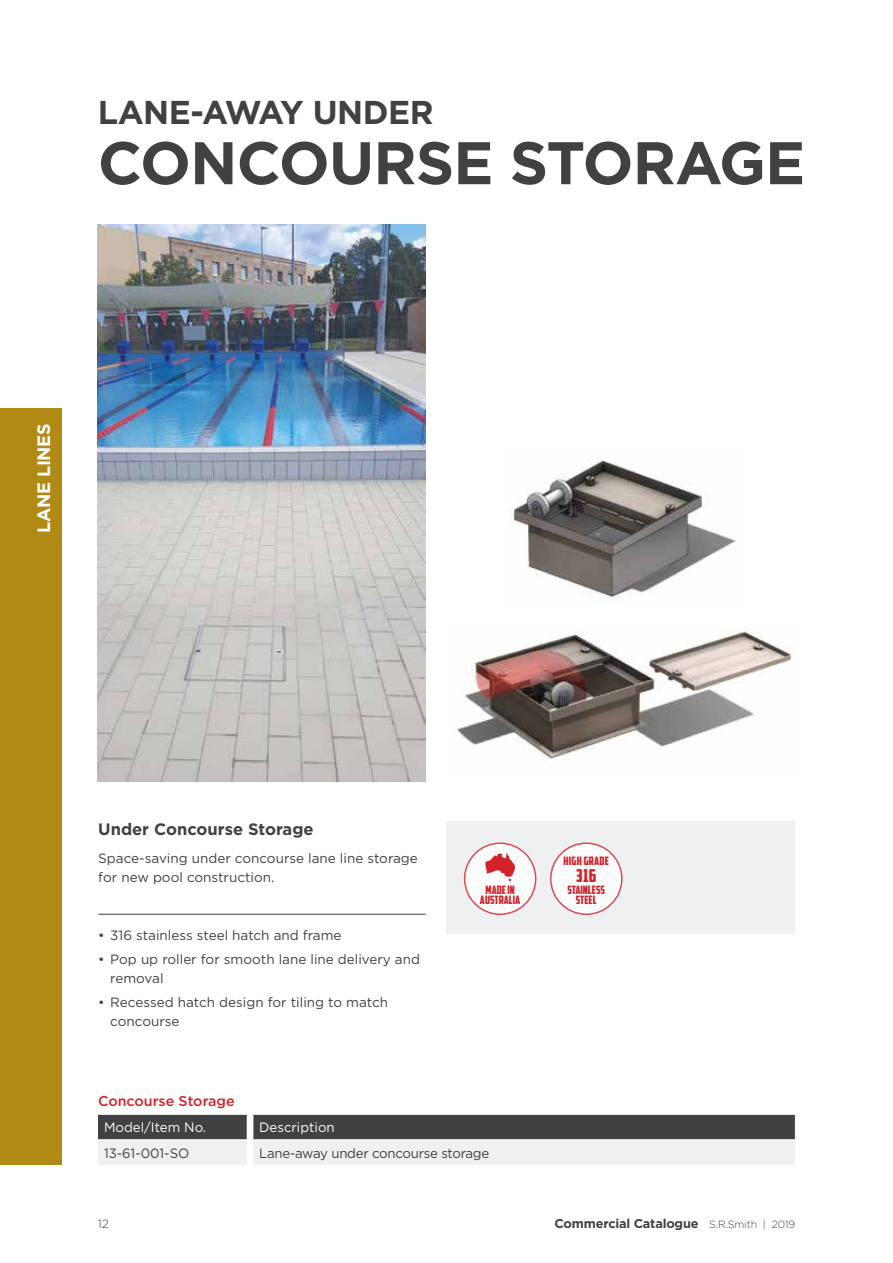
<style>
.page{position:relative;width:893px;height:1263px;background:#fff}
.page>*{position:absolute;margin:0;border:0;box-sizing:border-box;transform-origin:0 0}
.t1{font:700 60px "Gotham";letter-spacing:-.015em;color:#414042}
.t2{font:700 33px "Gotham";letter-spacing:-.015em;color:#414042}
.t3{font:700 18px "Gotham";letter-spacing:-.015em;color:#fff}
.t4{font:18px "American Captain";color:#d2232a}
.t5{font:700 16.5px "Gotham";color:#414042}
.t6{font:500 14.25px "Gotham";color:#d2232a}
.t7{font:13.5px/19.5px "Gotham";color:#414042}
.t8{font:13.5px "Gotham";letter-spacing:-.02em;color:#414042}
.t9{font:13.5px "Gotham";color:#fff}
.t10{font:700 12.75px "Gotham";letter-spacing:-.015em;color:#414042}
.t11{font:300 12px "Gotham";color:#414042}
.t12{font:11.7px/10.5px "American Captain";color:#d2232a;text-align:center}
.t13{font:11.7px "American Captain";letter-spacing:.02em;color:#d2232a}
.s1{font-weight:300;font-size:10.5px}
</style>
<div class="page">
<div style="left:446px;top:821px;width:349px;height:113px;background:#eef0f2"></div>
<div style="left:465px;top:843px;width:71px;height:71px;background:#fff;border-radius:50%"></div>
<div style="left:464px;top:842px;width:72px;height:73px;border:2px solid #d2232a;border-radius:50%"></div>
<svg style="left:485px;top:853px;width:30px;height:28px"></svg>
<div style="left:551px;top:843px;width:71px;height:71px;background:#fff;border-radius:50%"></div>
<div style="left:550px;top:842px;width:73px;height:73px;border:2px solid #d2232a;border-radius:50%"></div>
<div style="left:0;top:408px;width:62px;height:757px;background:#b18915"></div>
<svg style="left:98px;top:1114px;width:698px;height:51px;background:#9d9d9f"></svg>
<img style="left:98px;top:225px;width:328px;height:557px">
<img style="left:456px;top:631px;width:336px;height:130px">
<img style="left:512px;top:460px;width:224px;height:143px">
<hr style="left:98px;top:914px;width:328px;height:1px;background:#414042">
<h2 class="t2" style="left:98px;top:91px;width:337px">LANE-AWAY UNDER</h2>
<h1 class="t1" style="left:98px;top:123px;width:709px">CONCOURSE STORAGE</h1>
<h3 class="t3" style="left:32px;top:533px;width:111px;rotate:-90deg">LANE LINES</h3>
<p class="t5" style="left:98px;top:818px;width:217px">Under Concourse Storage</p>
<p class="t7" style="left:98px;top:848px;width:321px">Space-saving under concourse lane line storage for new pool construction.</p>
<p class="t7" style="left:98px;top:925px;width:245px">• 316 stainless steel hatch and frame</p>
<p class="t7" style="left:110px;top:949px;width:311px;text-indent:-12px">• Pop up roller for smooth lane line delivery and removal</p>
<p class="t7" style="left:110px;top:992px;width:279px;text-indent:-12px">• Recessed hatch design for tiling to match concourse</p>
<p class="t13" style="left:564px;top:853px;width:47px">HIGH GRADE</p>
<h3 class="t4" style="left:576px;top:864px;width:22px">316</h3>
<p class="t12" style="left:480px;top:884px;width:42px">MADE IN<br>AUSTRALIA</p>
<p class="t12" style="left:567px;top:884px;width:39px">STAINLESS<br>STEEL</p>
<p class="t6" style="left:98px;top:1092px;width:138px">Concourse Storage</p>
<p class="t9" style="left:104px;top:1119px;width:104px">Model/Item No.</p>
<p class="t9" style="left:259px;top:1119px;width:77px">Description</p>
<p class="t7" style="left:104px;top:1143px;width:87px">13-61-001-SO</p>
<p class="t8" style="left:259px;top:1144px;width:232px">Lane-away under concourse storage</p>
<p class="t11" style="left:98px;top:1216px;width:13px">12</p>
<p class="t10" style="left:555px;top:1215px;width:242px">Commercial Catalogue <span class="s1">S.R.Smith | 2019</span></p>
</div>
